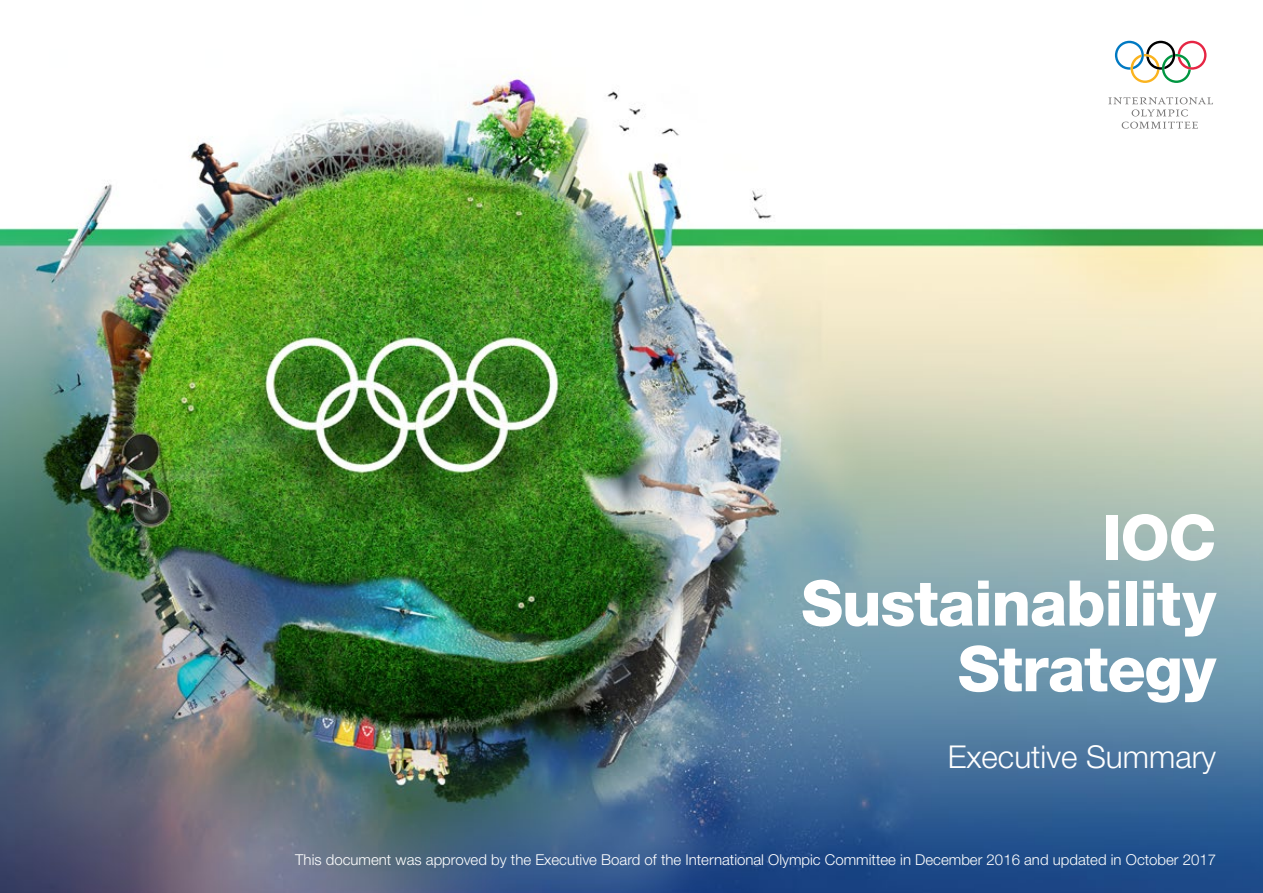
<style>
.page{position:relative;width:1263px;height:893px;background:#fff}
.page>*{position:absolute;margin:0;border:0;box-sizing:border-box;transform-origin:0 0}
.t1{font:800 63px/65.7px "Helvetica Neue LT Pro";letter-spacing:-.02em;color:#fff;text-align:right}
.t2{font:300 31.5px "Helvetica Neue LT Pro";color:#fff}
.t3{font:300 15px "Helvetica Neue LT Pro";color:#fff}
</style>
<div class="page">
<img style="left:0;top:40px;width:1263px;height:853px">
<svg style="left:1115px;top:41px;width:91px;height:42px"></svg>
<svg style="left:1108px;top:97px;width:105px;height:32px"></svg>
<h1 class="t1" style="left:801px;top:504px;width:417px">IOC<br>Sustainability<br>Strategy</h1>
<h2 class="t2" style="left:948px;top:737px;width:270px">Executive Summary</h2>
<p class="t3" style="left:295px;top:851px;width:922px">This document was approved by the Executive Board of the International Olympic Committee in December 2016 and updated in October 2017</p>
</div>
